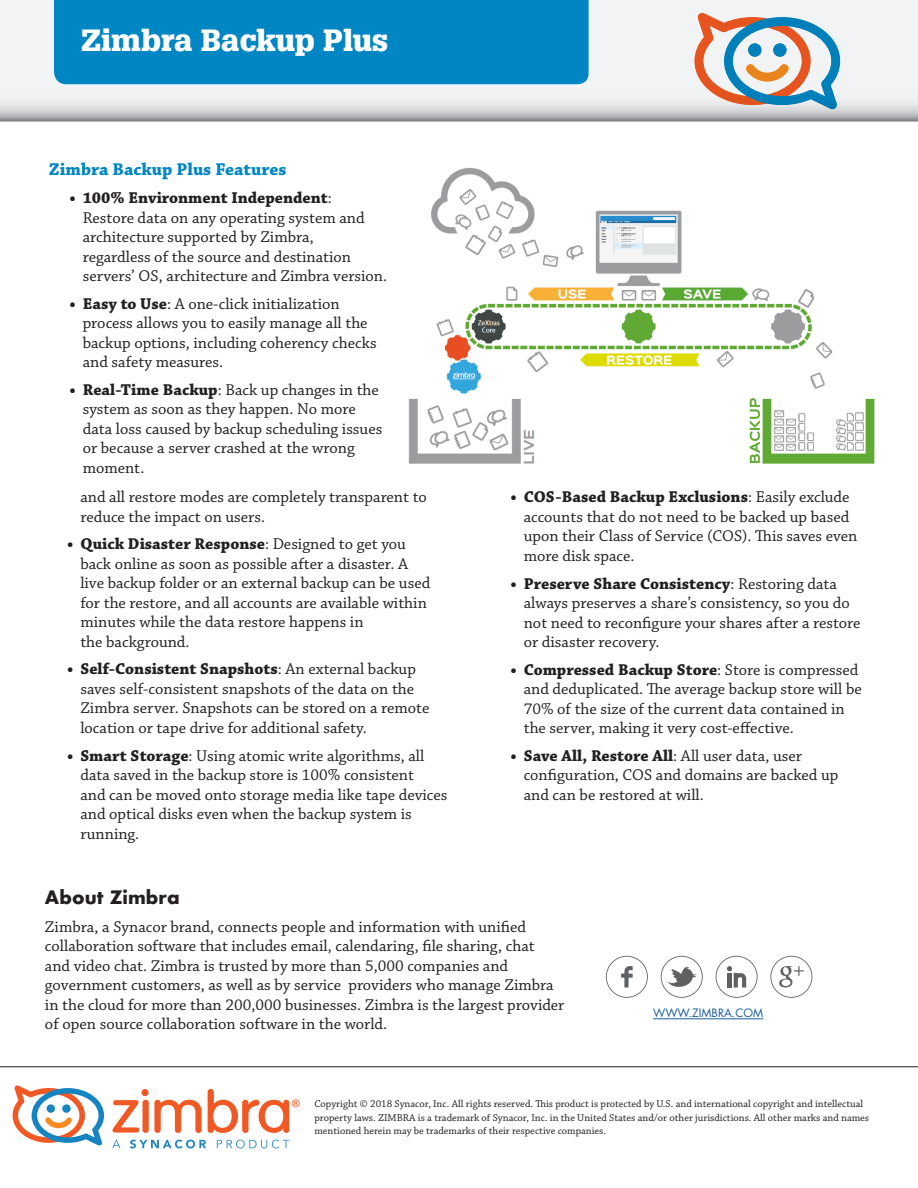
<style>
.page{position:relative;width:918px;height:1188px;background:#fff}
.page>*{position:absolute;margin:0;border:0;box-sizing:border-box;transform-origin:0 0}
.Subpage_Title{font:900 30px "Glypha";color:#fff}
.Subheading{font:700 18px "Chaparral Pro";color:#0086c3}
.Heading{font:700 18px "Futura";color:#231f20}
.Body_Copy_1_Bullets{font:16.5px/19.5px "Chaparral Pro";color:#231f20}
.Subheading-2{font:16.5px/19.5px "Chaparral Pro";color:#231f20}
.Document_Name{font:11.25px "Futura";color:#175d9e}
.Copyright{font:10.5px/13.5px "Chaparral Pro";color:#231f20}
.s1{font-weight:700}
</style>
<div class="page">
<svg style="left:0;top:0;width:918px;height:122px"></svg>
<svg style="left:695px;top:13px;width:145px;height:96px"></svg>
<div style="left:54px;top:0;width:535px;height:84px;background:#0086c3"></div>
<hr style="left:0;top:1067px;width:918px;height:1px;background:#231f20">
<svg style="left:112px;top:1100px;width:27px;height:33px"></svg>
<div style="left:142px;top:1100px;width:7px;height:33px;background:#f15924;border-radius:3px"></div>
<svg style="left:154px;top:1100px;width:48px;height:33px"></svg>
<svg style="left:208px;top:1089px;width:92px;height:44px"></svg>
<div style="left:141px;top:1089px;width:8px;height:7px;background:#f15924;border-radius:50%"></div>
<svg style="left:13px;top:1085px;width:91px;height:61px"></svg>
<svg style="left:112px;top:1140px;width:8px;height:8px"></svg>
<svg style="left:130px;top:1140px;width:76px;height:8px"></svg>
<svg style="left:217px;top:1140px;width:72px;height:8px"></svg>
<svg style="left:606px;top:956px;width:42px;height:42px"></svg>
<svg style="left:661px;top:956px;width:42px;height:42px"></svg>
<svg style="left:716px;top:956px;width:42px;height:42px"></svg>
<svg style="left:770px;top:956px;width:42px;height:42px"></svg>
<hr style="left:653px;top:1018px;width:110px;height:1px;background:#175d9e">
<img style="left:408px;top:168px;width:467px;height:296px">
<p class="Subpage_Title" style="left:81px;top:22px;width:309px">Zimbra Backup Plus</p>
<p class="Subheading" style="left:49px;top:158px;width:239px">Zimbra Backup Plus Features</p>
<p class="Body_Copy_1_Bullets" style="left:83px;top:189px;width:306px;text-indent:-14px"><span class="s1">• 100% Environment Independent</span>:<br>Restore data on any operating system and architecture supported by Zimbra,<br>regardless of the source and destination servers’ OS, architecture and Zimbra version.</p>
<p class="Body_Copy_1_Bullets" style="left:83px;top:295px;width:296px;text-indent:-14px"><span class="s1">• Easy to Use</span>: A one-click initialization process allows you to easily manage all the backup options, including coherency checks and safety measures.</p>
<p class="Body_Copy_1_Bullets" style="left:83px;top:381px;width:301px;text-indent:-14px"><span class="s1">• Real-Time Backup</span>: Back up changes in the system as soon as they happen. No more data loss caused by backup scheduling issues or because a server crashed at the wrong moment.</p>
<p class="Body_Copy_1_Bullets" style="left:80px;top:488px;width:348px">and all restore modes are completely transparent to reduce the impact on users.</p>
<p class="Body_Copy_1_Bullets" style="left:80px;top:535px;width:352px;text-indent:-14px"><span class="s1">• Quick Disaster Response</span>: Designed to get you back online as soon as possible after a disaster. A live backup folder or an external backup can be used for the restore, and all accounts are available within minutes while the data restore happens in<br>the background.</p>
<p class="Body_Copy_1_Bullets" style="left:80px;top:660px;width:351px;text-indent:-14px"><span class="s1">• Self-Consistent Snapshots</span>: An external backup saves self-consistent snapshots of the data on the Zimbra server. Snapshots can be stored on a remote location or tape drive for additional safety.</p>
<p class="Body_Copy_1_Bullets" style="left:80px;top:746px;width:369px;text-indent:-14px"><span class="s1">• Smart Storage</span>: Using atomic write algorithms, all data saved in the backup store is 100% consistent<br>and can be moved onto storage media like tape devices and optical disks even when the backup system is running.</p>
<p class="Body_Copy_1_Bullets" style="left:524px;top:488px;width:335px;text-indent:-14px"><span class="s1">• COS-Based Backup Exclusions</span>: Easily exclude accounts that do not need to be backed up based upon their Class of Service (COS). This saves even more disk space.</p>
<p class="Body_Copy_1_Bullets" style="left:524px;top:574px;width:338px;text-indent:-14px"><span class="s1">• Preserve Share Consistency</span>: Restoring data always preserves a share’s consistency, so you do not need to reconfigure your shares after a restore or disaster recovery.</p>
<p class="Body_Copy_1_Bullets" style="left:524px;top:660px;width:340px;text-indent:-14px"><span class="s1">• Compressed Backup Store</span>: Store is compressed and deduplicated. The average backup store will be 70% of the size of the current data contained in the server, making it very cost-effective.</p>
<p class="Body_Copy_1_Bullets" style="left:524px;top:746px;width:316px;text-indent:-14px"><span class="s1">• Save All, Restore All</span>: All user data, user configuration, COS and domains are backed up and can be restored at will.</p>
<p class="Heading" style="left:45px;top:884px;width:136px">About Zimbra</p>
<p class="Subheading-2" style="left:45px;top:917px;width:521px">Zimbra, a Synacor brand, connects people and information with unified collaboration software that includes email, calendaring, file sharing, chat<br>and video chat. Zimbra is trusted by more than 5,000 companies and government customers, as well as by service providers who manage Zimbra in the cloud for more than 200,000 businesses. Zimbra is the largest provider of open source collaboration software in the world.</p>
<p class="Document_Name" style="left:653px;top:1005px;width:112px">WWW.ZIMBRA.COM</p>
<p class="Copyright" style="left:314px;top:1097px;width:556px">Copyright © 2018 Synacor, Inc. All rights reserved. This product is protected by U.S. and international copyright and intellectual property laws. ZIMBRA is a trademark of Synacor, Inc. in the United States and/or other jurisdictions. All other marks and names mentioned herein may be trademarks of their respective companies.</p>
</div>
